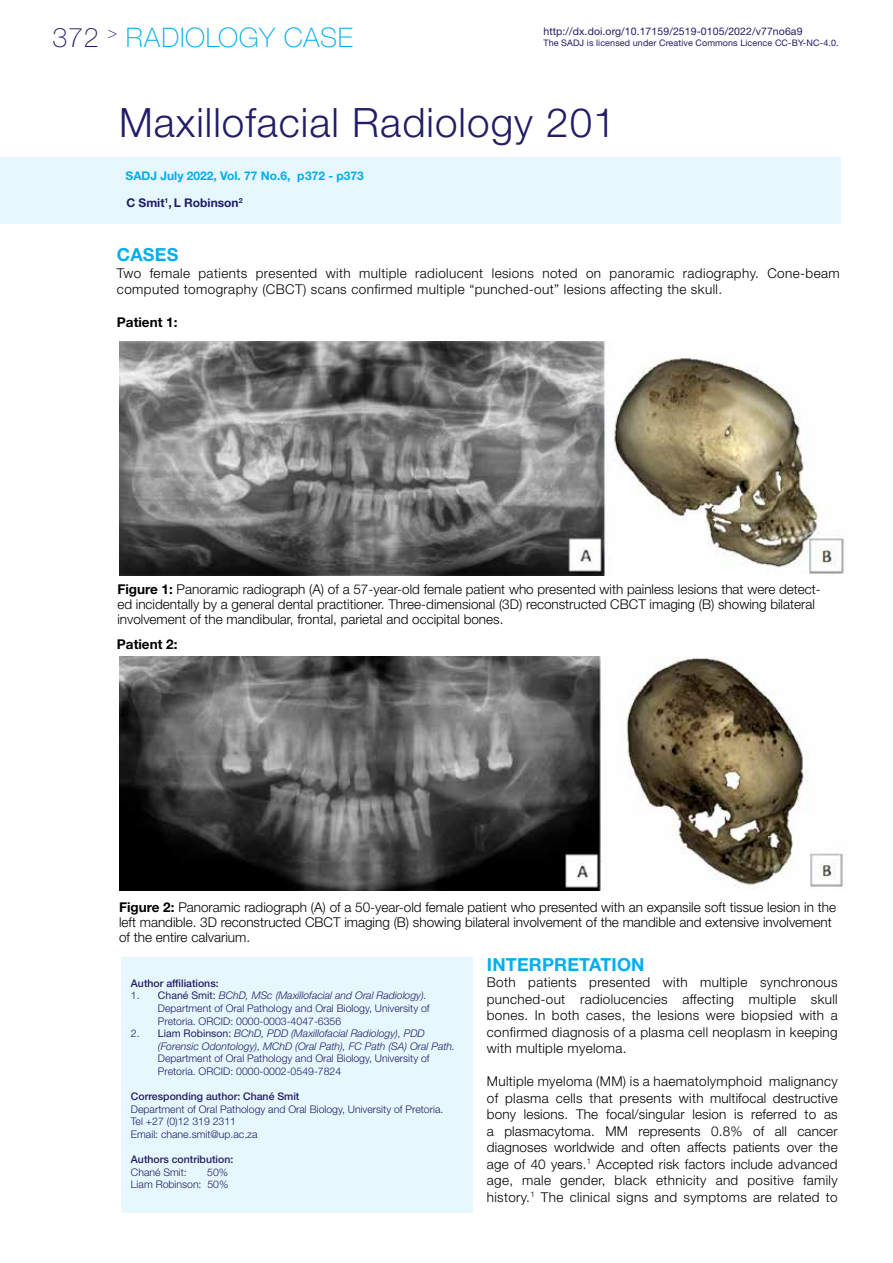
<style>
.page{position:relative;width:893px;height:1263px;background:#fff}
.page>*{position:absolute;margin:0;border:0;box-sizing:border-box;transform-origin:0 0}
.t1{font:300 40.5px "Helvetica Neue LT Std";letter-spacing:.025em;color:#221d67}
.t2{font:100 27px "Helvetica Neue LT Std";letter-spacing:.025em;color:#00aeef}
.t3{font:700 18px "Helvetica Neue LT Std";letter-spacing:.01em;color:#00aeef}
.t4{font:100 15.75px "Helvetica Neue LT Std";color:#221e67}
.t5{font:300 13.5px/16.5px "Helvetica Neue LT Std";color:#000;text-align:justify}
.t6{font:300 13.5px/16.5px "Helvetica Neue LT Std";letter-spacing:.03em;color:#000}
.t7{font:700 13.5px "Helvetica Neue LT Std";color:#000}
.t8{font:700 12px "Helvetica Neue LT Std";color:#00aeef}
.t9{font:700 12px "Helvetica Neue LT Std";color:#221d67}
.t10{font:300 10.5px/12.6px "Helvetica Neue LT Std";color:#221d67}
.t11{font:italic 300 10.5px/12.6px "Helvetica Neue LT Std";color:#221d67}
.t12{font:500 10.5px "Helvetica Neue LT Std";color:#221d67}
.t13{font:10.5px "Helvetica Neue LT Std";letter-spacing:.01em;color:#221d67}
.t14{font:9px "Helvetica Neue LT Std";letter-spacing:.01em;color:#221d67}
.s1{color:#221d67}
.s2{font-weight:700}
.s3{font-weight:400}
.s4{font-style:italic}
.s5{font-style:normal}
.s6{font-weight:400;font-style:normal}
</style>
<div class="page">
<img style="left:119px;top:341px;width:725px;height:235px">
<img style="left:119px;top:657px;width:724px;height:234px">
<div style="left:121px;top:957px;width:351px;height:255px;background:#e6f7fd"></div>
<div style="left:0;top:157px;width:840px;height:67px;background:#e6f7fd"></div>
<h2 class="t2" style="left:52px;top:22px;width:302px"><span class="s1">372</span> RADIOLOGY CASE</h2>
<p class="t4" style="left:108px;top:23px;width:11px">&gt;</p>
<p class="t13" style="left:543px;top:25px;width:261px">http://dx.doi.org/10.17159/2519-0105/2022/v77no6a9</p>
<p class="t14" style="left:543px;top:37px;width:297px">The SADJ is licensed under Creative Commons Licence CC-BY-NC-4.0.</p>
<h1 class="t1" style="left:119px;top:98px;width:498px">Maxillofacial Radiology 201</h1>
<p class="t8" style="left:126px;top:168px;width:240px">SADJ July 2022, Vol. 77 No.6, p372 - p373</p>
<p class="t9" style="left:126px;top:196px;width:118px">C Smit<sup>1</sup>, L Robinson<sup>2</sup></p>
<h3 class="t3" style="left:117px;top:244px;width:63px">CASES</h3>
<p class="t6" style="left:117px;top:264px;width:724px">Two female patients presented with multiple radiolucent lesions noted on panoramic radiography. Cone-beam computed tomography (CBCT) scans confirmed multiple “punched-out” lesions affecting the skull.</p>
<p class="t7" style="left:117px;top:314px;width:62px">Patient 1:</p>
<p class="t5" style="left:117px;top:581px;width:705px;line-height:15px;text-align:left"><span class="s2">Figure 1:</span> Panoramic radiograph (A) of a 57-year-old female patient who presented with painless lesions that were detect&shy;ed incidentally by a general dental practitioner. Three-dimensional (3D) reconstructed CBCT imaging (B) showing bilateral involvement of the mandibular, frontal, parietal and occipital bones.</p>
<p class="t7" style="left:117px;top:636px;width:62px">Patient 2:</p>
<p class="t5" style="left:119px;top:899px;width:718px;line-height:15px;text-align:left"><span class="s2">Figure 2:</span> Panoramic radiograph (A) of a 50-year-old female patient who presented with an expansile soft tissue lesion in the left mandible. 3D reconstructed CBCT imaging (B) showing bilateral involvement of the mandible and extensive involvement of the entire calvarium.</p>
<p class="t12" style="left:131px;top:977px;width:89px">Author affiliations:</p>
<p class="t10" style="left:158px;top:989px;width:273px;text-indent:-27px">1. <span class="s3">Chané Smit:</span> <span class="s4">BChD, MSc (Maxillofacial and Oral Radiology).<br></span>Department of Oral Pathology and Oral Biology, University of<br>Pretoria. ORCID: 0000-0003-4047-6356</p>
<p class="t11" style="left:158px;top:1027px;width:299px;text-indent:-27px"><span class="s5">2.</span> <span class="s6">Liam Robinson:</span> BChD, PDD (Maxillofacial Radiology), PDD (Forensic Odontology), MChD (Oral Path), FC Path (SA) Oral Path.</p>
<p class="t10" style="left:158px;top:1052px;width:273px">Department of Oral Pathology and Oral Biology, University of<br>Pretoria. ORCID: 0000-0002-0549-7824</p>
<p class="t12" style="left:131px;top:1090px;width:170px">Corresponding author: Chané Smit</p>
<p class="t10" style="left:131px;top:1102px;width:314px">Department of Oral Pathology and Oral Biology, University of Pretoria.<br>Tel +27 (0)12 319 2311<br>Email: chane.smit@up.ac.za</p>
<p class="t12" style="left:131px;top:1153px;width:104px">Authors contribution:</p>
<p class="t10" style="left:131px;top:1165px;width:57px">Chané Smit:</p>
<p class="t10" style="left:131px;top:1165px;width:99px;text-align:right">50%<br>Liam Robinson: 50%</p>
<h3 class="t3" style="left:487px;top:953px;width:159px">INTERPRETATION</h3>
<p class="t5" style="left:487px;top:974px;width:352px">Both patients presented with multiple synchronous punched-out radiolucencies affecting multiple skull bones. In both cases, the lesions were biopsied with a confirmed diagnosis of a plasma cell neoplasm in keeping with multiple myeloma.</p>
<p class="t5" style="left:487px;top:1073px;width:352px">Multiple myeloma (MM) is a haematolymphoid malignancy of plasma cells that presents with multifocal destructive bony lesions. The focal/singular lesion is referred to as a plasmacytoma. MM represents 0.8% of all cancer diagnoses worldwide and often affects patients over the age of 40 years.<sup>1</sup> Accepted risk factors include advanced age, male gender, black ethnicity and positive family history.<sup>1</sup> The clinical signs and symptoms are related to</p>
</div>
